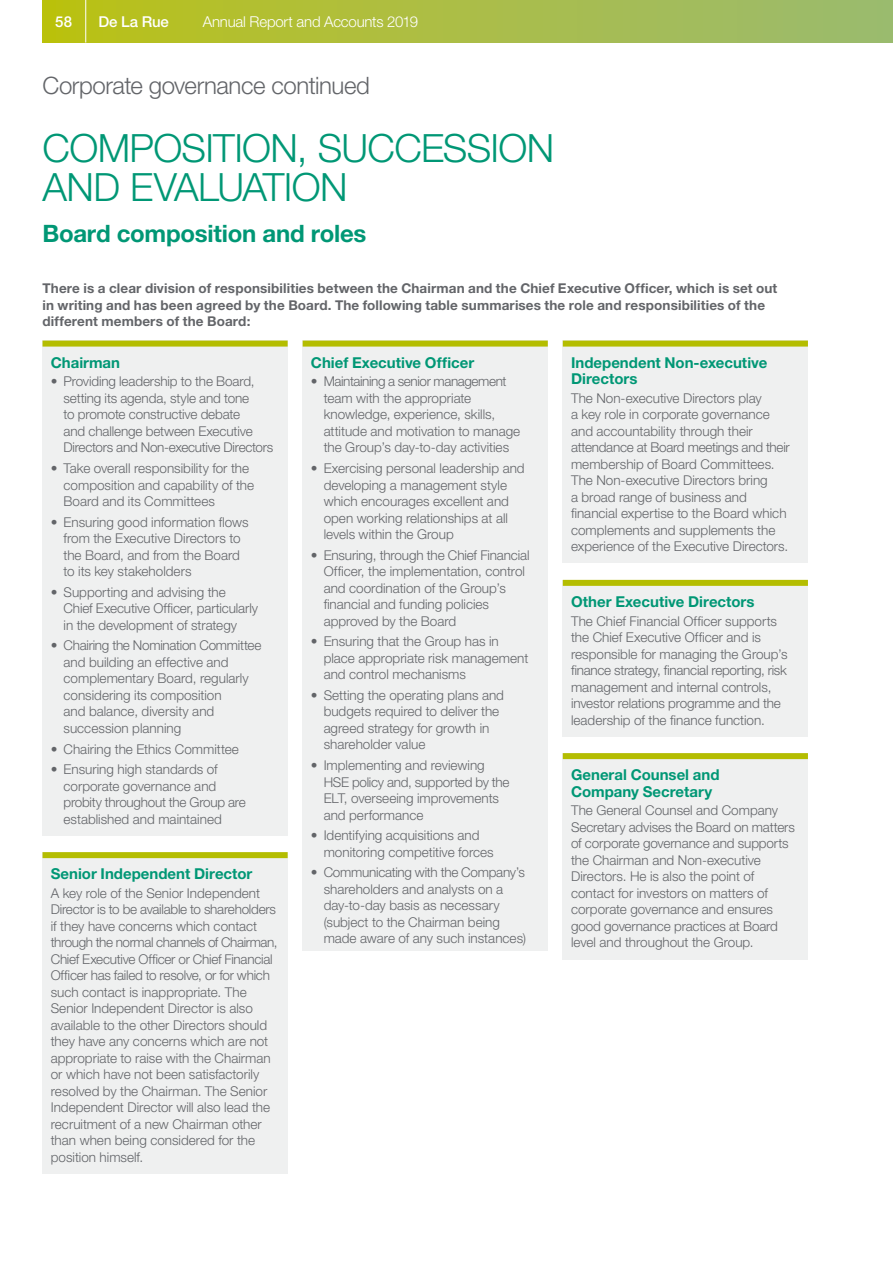
<style>
.page{position:relative;width:893px;height:1263px;background:#fff}
.page>*{position:absolute;margin:0;border:0;box-sizing:border-box;transform-origin:0 0}
.t1{font:300 39px/39px "Helvetica Neue LT Std";letter-spacing:-.02em;color:#009775}
.t2{font:300 24px "Helvetica Neue LT Std";letter-spacing:-.02em;color:#636569}
.t3{font:700 24px "Helvetica Neue LT Std";letter-spacing:-.01em;color:#009775}
.t4{font:700 15px/16.5px "Helvetica Neue LT Std";color:#009775}
.t5{font:300 15px "Helvetica Neue LT Std";letter-spacing:-.015em;color:#fff}
.t6{font:500 15px "Helvetica Neue LT Std";letter-spacing:-.01em;color:#fff}
.t7{font:300 13.5px/16.5px "Helvetica Neue LT Std";color:#636569}
.t8{font:700 13.5px/16.5px "Helvetica Neue LT Std";letter-spacing:.01em;color:#636569}
</style>
<div class="page">
<div style="left:43px;top:341px;width:245px;height:495px;background:#eff0f0"></div>
<div style="left:303px;top:341px;width:245px;height:610px;background:#eff0f0"></div>
<div style="left:563px;top:580px;width:245px;height:157px;background:#eff0f0"></div>
<div style="left:43px;top:852px;width:245px;height:322px;background:#eff0f0"></div>
<div style="left:563px;top:341px;width:245px;height:222px;background:#eff0f0"></div>
<div style="left:563px;top:753px;width:245px;height:206px;background:#eff0f0"></div>
<div style="left:43px;top:0;width:850px;height:43px;background:linear-gradient(to right,#bbc117,#9bba73)"></div>
<hr style="left:85px;top:0;width:1px;height:43px;background:#fff">
<div style="left:43px;top:341px;width:245px;height:6px;background:#b4bd00"></div>
<div style="left:303px;top:341px;width:245px;height:6px;background:#b4bd00"></div>
<div style="left:563px;top:580px;width:245px;height:6px;background:#b4bd00"></div>
<div style="left:43px;top:852px;width:245px;height:6px;background:#b4bd00"></div>
<div style="left:563px;top:341px;width:245px;height:6px;background:#b4bd00"></div>
<div style="left:563px;top:753px;width:245px;height:6px;background:#b4bd00"></div>
<p class="t6" style="left:55px;top:12px;width:18px">58</p>
<p class="t6" style="left:99px;top:12px;width:72px">De La Rue</p>
<p class="t5" style="left:203px;top:12px;width:217px">Annual Report and Accounts 2019</p>
<h2 class="t2" style="left:43px;top:70px;width:329px">Corporate governance continued</h2>
<h1 class="t1" style="left:43px;top:128px;width:513px">COMPOSITION, SUCCESSION<br>AND EVALUATION</h1>
<h2 class="t3" style="left:43px;top:219px;width:325px">Board composition and roles</h2>
<p class="t8" style="left:43px;top:280px;width:736px">There is a clear division of responsibilities between the Chairman and the Chief Executive Officer, which is set out in writing and has been agreed by the Board. The following table summarises the role and responsibilities of the different members of the Board:</p>
<p class="t4" style="left:51px;top:354px;width:71px">Chairman</p>
<p class="t7" style="left:64px;top:373px;width:211px;text-indent:-13px">• Providing leadership to the Board, setting its agenda, style and tone<br>to promote constructive debate<br>and challenge between Executive Directors and Non-executive Directors</p>
<p class="t7" style="left:64px;top:460px;width:192px;text-indent:-13px">• Take overall responsibility for the composition and capability of the<br>Board and its Committees</p>
<p class="t7" style="left:64px;top:513px;width:186px;text-indent:-13px">• Ensuring good information flows from the Executive Directors to the Board, and from the Board to its key stakeholders</p>
<p class="t7" style="left:64px;top:583px;width:196px;text-indent:-13px">• Supporting and advising the<br>Chief Executive Officer, particularly in the development of strategy</p>
<p class="t7" style="left:64px;top:637px;width:199px;text-indent:-13px">• Chairing the Nomination Committee and building an effective and complementary Board, regularly considering its composition<br>and balance, diversity and succession planning</p>
<p class="t7" style="left:51px;top:740px;width:190px">• Chairing the Ethics Committee</p>
<p class="t7" style="left:64px;top:761px;width:184px;text-indent:-13px">• Ensuring high standards of corporate governance and probity throughout the Group are established and maintained</p>
<p class="t4" style="left:51px;top:865px;width:203px">Senior Independent Director</p>
<p class="t7" style="left:51px;top:885px;width:228px">A key role of the Senior Independent Director is to be available to shareholders if they have concerns which contact through the normal channels of Chairman, Chief Executive Officer or Chief Financial Officer has failed to resolve, or for which such contact is inappropriate. The Senior Independent Director is also available to the other Directors should they have any concerns which are not appropriate to raise with the Chairman or which have not been satisfactorily resolved by the Chairman. The Senior Independent Director will also lead the recruitment of a new Chairman other than when being considered for the position himself.</p>
<p class="t4" style="left:311px;top:354px;width:165px">Chief Executive Officer</p>
<p class="t7" style="left:324px;top:373px;width:198px;text-indent:-13px">• Maintaining a senior management team with the appropriate knowledge, experience, skills, attitude and motivation to manage the Group’s day-to-day activities</p>
<p class="t7" style="left:324px;top:460px;width:203px;text-indent:-13px">• Exercising personal leadership and developing a management style which encourages excellent and open working relationships at all levels within the Group</p>
<p class="t7" style="left:324px;top:546px;width:207px;text-indent:-13px">• Ensuring, through the Chief Financial<br>Officer, the implementation, control and coordination of the Group’s financial and funding policies approved by the Board</p>
<p class="t7" style="left:324px;top:633px;width:206px;text-indent:-13px">• Ensuring that the Group has in place appropriate risk management and control mechanisms</p>
<p class="t7" style="left:324px;top:687px;width:182px;text-indent:-13px">• Setting the operating plans and budgets required to deliver the agreed strategy for growth in shareholder value</p>
<p class="t7" style="left:324px;top:757px;width:187px;text-indent:-13px">• Implementing and reviewing<br>HSE policy and, supported by the<br>ELT, overseeing improvements and performance</p>
<p class="t7" style="left:324px;top:827px;width:172px;text-indent:-13px">• Identifying acquisitions and monitoring competitive forces</p>
<p class="t7" style="left:324px;top:864px;width:204px;text-indent:-13px">• Communicating with the Company’s shareholders and analysts on a day-to-day basis as necessary (subject to the Chairman being made aware of any such instances)</p>
<p class="t4" style="left:571px;top:354px;width:198px">Independent Non-executive<br>Directors</p>
<p class="t7" style="left:571px;top:390px;width:220px">The Non-executive Directors play<br>a key role in corporate governance and accountability through their attendance at Board meetings and their membership of Board Committees.<br>The Non-executive Directors bring<br>a broad range of business and financial expertise to the Board which complements and supplements the experience of the Executive Directors.</p>
<p class="t4" style="left:571px;top:593px;width:185px">Other Executive Directors</p>
<p class="t7" style="left:571px;top:612px;width:218px">The Chief Financial Officer supports the Chief Executive Officer and is responsible for managing the Group’s finance strategy, financial reporting, risk management and internal controls, investor relations programme and the leadership of the finance function.</p>
<p class="t4" style="left:571px;top:766px;width:150px">General Counsel and<br>Company Secretary</p>
<p class="t7" style="left:571px;top:802px;width:225px">The General Counsel and Company Secretary advises the Board on matters of corporate governance and supports the Chairman and Non-executive Directors. He is also the point of contact for investors on matters of corporate governance and ensures good governance practices at Board level and throughout the Group.</p>
</div>
